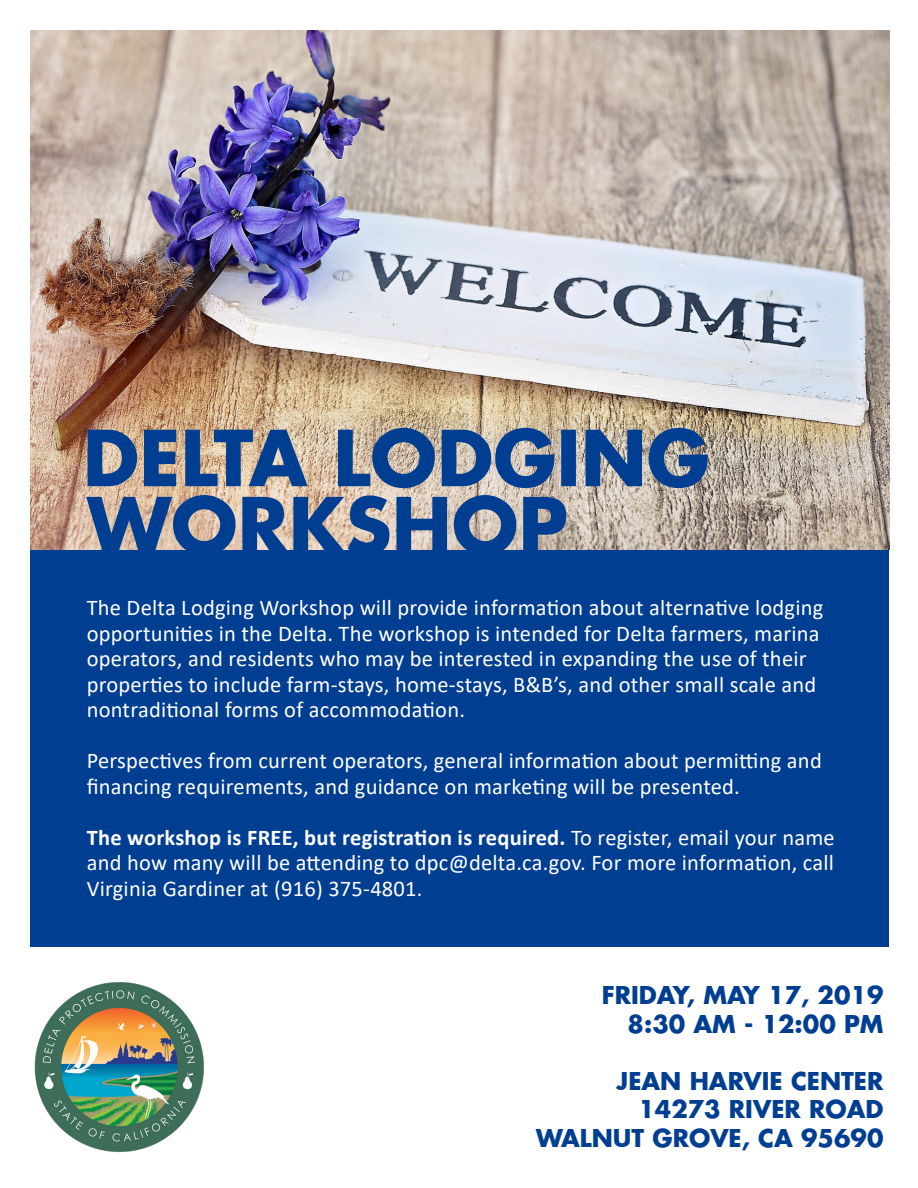
<style>
.page{position:relative;width:918px;height:1188px;background:#fff}
.page>*{position:absolute;margin:0;border:0;box-sizing:border-box;transform-origin:0 0}
.t1{font:700 75px "Futura";color:#003e92}
.t2{font:700 24px "Futura";color:#003e92}
.t3{font:22.5px "Calibri";letter-spacing:.01em;color:#fff}
.t4{font:700 22.5px "Calibri";letter-spacing:.01em;color:#fff}
.s1{font-weight:400}
</style>
<div class="page">
<div style="left:31px;top:548px;width:858px;height:398px;background:#003e92"></div>
<img style="left:31px;top:30px;width:858px;height:519px">
<img style="left:34px;top:982px;width:170px;height:171px">
<p class="t1" style="left:83px;top:406px;width:629px">DELTA LODGING</p>
<p class="t1" style="left:87px;top:473px;width:482px">WORKSHOP</p>
<p class="t3" style="left:87px;top:592px;width:738px">The Delta Lodging Workshop will provide information about alternative lodging</p>
<p class="t3" style="left:87px;top:618px;width:734px">opportunities in the Delta. The workshop is intended for Delta farmers, marina</p>
<p class="t3" style="left:87px;top:643px;width:721px">operators, and residents who may be interested in expanding the use of their</p>
<p class="t3" style="left:87px;top:669px;width:731px">properties to include farm-stays, home-stays, B&amp;B’s, and other small scale and</p>
<p class="t3" style="left:87px;top:694px;width:380px">nontraditional forms of accommodation.</p>
<p class="t3" style="left:87px;top:745px;width:737px">Perspectives from current operators, general information about permitting and</p>
<p class="t3" style="left:87px;top:771px;width:655px">financing requirements, and guidance on marketing will be presented.</p>
<p class="t4" style="left:87px;top:821px;width:750px">The workshop is FREE, but registration is required. <span class="s1">To register, email your name</span></p>
<p class="t3" style="left:87px;top:847px;width:749px">and how many will be attending to dpc@delta.ca.gov. For more information, call</p>
<p class="t3" style="left:87px;top:873px;width:337px">Virginia Gardiner at (916) 375-4801.</p>
<p class="t2" style="left:602px;top:978px;width:283px">FRIDAY, MAY 17, 2019</p>
<p class="t2" style="left:628px;top:1007px;width:257px">8:30 AM - 12:00 PM</p>
<p class="t2" style="left:617px;top:1064px;width:268px">JEAN HARVIE CENTER</p>
<p class="t2" style="left:638px;top:1092px;width:247px">14273 RIVER ROAD</p>
<p class="t2" style="left:536px;top:1121px;width:349px">WALNUT GROVE, CA 95690</p>
</div>
